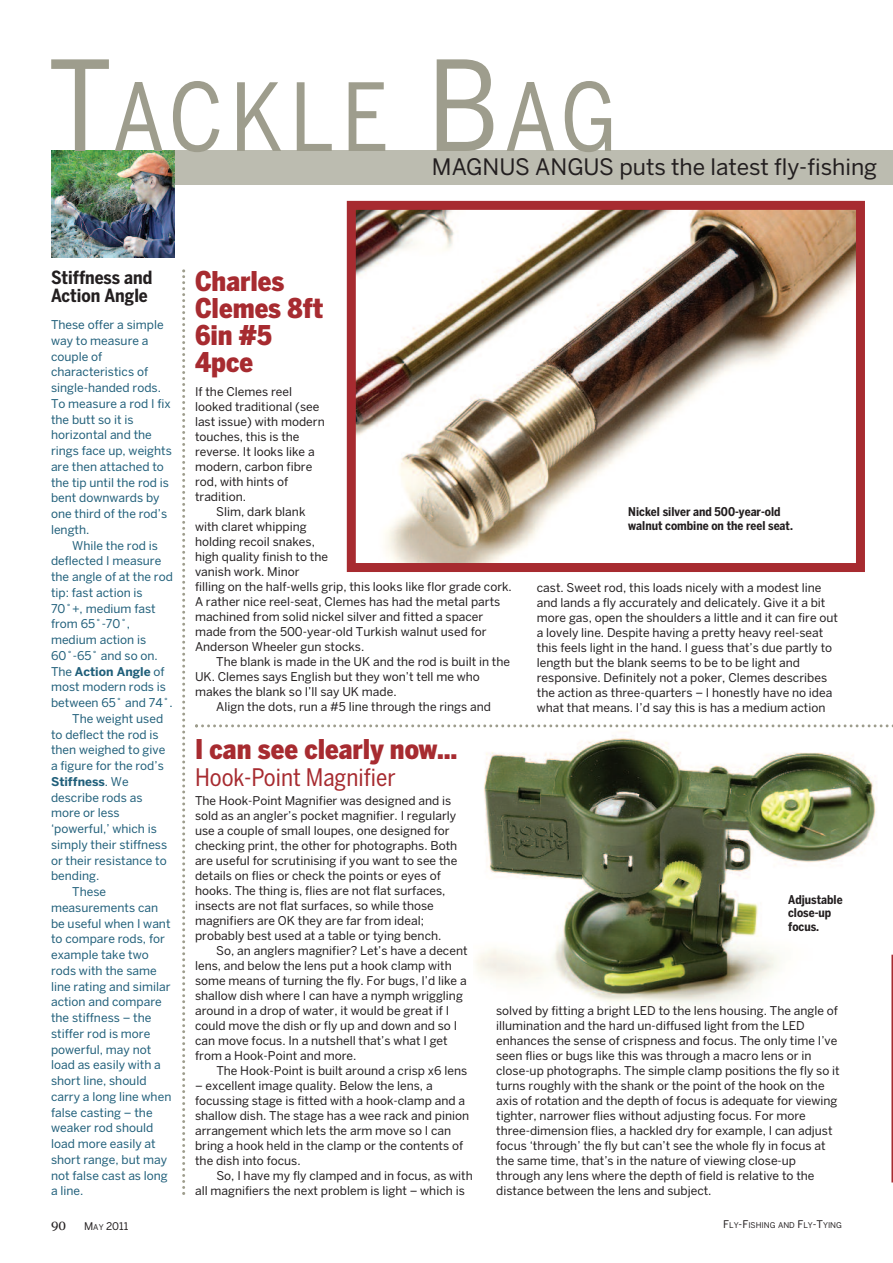
<style>
.page{position:relative;width:893px;height:1263px;background:#fff}
.page>*{position:absolute;margin:0;border:0;box-sizing:border-box;transform-origin:0 0}
.t1{font:92.85px "Benton Sans Cond";letter-spacing:.075em;color:#9e9d8d}
.t2{font:900 27px/27px "Benton Sans Cond";color:#a72b30}
.t3{font:24px "Benton Sans Cond";color:#a72b30}
.t4{font:22.5px "Benton Sans";color:#231f20}
.t5{font:700 18px/18px "Benton Sans Cond";color:#231f20}
.t6{font:13.5px "Fenway";color:#231f20}
.t7{font:12px/15px "Benton Sans";color:#231f20}
.t8{font:12px/15.8px "Benton Sans";color:#205f7a}
.t9{font:700 12px/13.5px "Benton Sans Cond";color:#231f20}
.t10{font:700 12px "Benton Sans";color:#205f7a}
.t11{font:10.5px "Benton Sans";color:#231f20}
.t12{font:7.8px "Benton Sans";color:#231f20}
.s1{font-size:123.75px}
.s2{font-weight:400}
.s3{font-size:7.8px}
.s4{font-size:10.5px}
</style>
<div class="page">
<img style="left:475px;top:736px;width:401px;height:270px">
<div style="left:51px;top:151px;width:842px;height:34px;background:#bcbcb0"></div>
<img style="left:51px;top:151px;width:123px;height:106px">
<svg style="left:182px;top:269px;width:3px;height:926px"></svg>
<svg style="left:195px;top:724px;width:698px;height:3px"></svg>
<img style="left:357px;top:211px;width:498px;height:351px">
<div style="left:347px;top:201px;width:518px;height:371px;border:9px solid #a72b30"></div>
<svg style="left:891px;top:955px;width:2px;height:227px"></svg>
<h1 class="t1" style="left:48px;top:65px;width:571px"><span class="s1">T</span>ACKLE <span class="s1">B</span>AG</h1>
<h3 class="t4" style="left:432px;top:154px;width:447px">MAGNUS ANGUS puts the latest fly-fishing</h3>
<h3 class="t5" style="left:51px;top:268px;width:103px">Stiffness and<br>Action Angle</h3>
<p class="t8" style="left:51px;top:317px;width:122px">These offer a simple way to measure a couple of characteristics of single-handed rods.<br>To measure a rod I fix the butt so it is horizontal and the rings face up, weights are then attached to the tip until the rod is bent downwards by one third of the rod’s length.</p>
<p class="t8" style="left:72px;top:537px;width:87px">While the rod is</p>
<p class="t8" style="left:51px;top:553px;width:112px">deflected I measure</p>
<p class="t8" style="left:51px;top:569px;width:123px">the angle of at the rod</p>
<p class="t8" style="left:51px;top:585px;width:93px">tip: fast action is</p>
<p class="t8" style="left:51px;top:600px;width:106px">70˚+, medium fast</p>
<p class="t8" style="left:51px;top:616px;width:81px">from 65˚-70˚,</p>
<p class="t8" style="left:51px;top:632px;width:97px">medium action is</p>
<p class="t8" style="left:51px;top:648px;width:108px">60˚-65˚ and so on.</p>
<p class="t10" style="left:51px;top:664px;width:115px"><span class="s2">The</span> Action Angle <span class="s2">of</span></p>
<p class="t8" style="left:51px;top:679px;width:117px">most modern rods is</p>
<p class="t8" style="left:51px;top:695px;width:123px">between 65˚ and 74˚.</p>
<p class="t8" style="left:72px;top:711px;width:92px">The weight used</p>
<p class="t8" style="left:51px;top:726px;width:109px">to deflect the rod is</p>
<p class="t8" style="left:51px;top:742px;width:116px">then weighed to give</p>
<p class="t8" style="left:51px;top:758px;width:114px">a figure for the rod’s</p>
<p class="t10" style="left:51px;top:775px;width:79px">Stiffness<span class="s2">. We</span></p>
<p class="t8" style="left:51px;top:789px;width:93px">describe rods as</p>
<p class="t8" style="left:51px;top:805px;width:70px">more or less</p>
<p class="t8" style="left:51px;top:821px;width:107px">‘powerful,’ which is</p>
<p class="t8" style="left:51px;top:837px;width:118px">simply their stiffness</p>
<p class="t8" style="left:51px;top:852px;width:117px">or their resistance to</p>
<p class="t8" style="left:51px;top:868px;width:50px">bending.</p>
<p class="t8" style="left:72px;top:884px;width:35px">These</p>
<p class="t8" style="left:51px;top:900px;width:109px">measurements can</p>
<p class="t8" style="left:51px;top:915px;width:121px">be useful when I want</p>
<p class="t8" style="left:51px;top:931px;width:115px">to compare rods, for</p>
<p class="t8" style="left:51px;top:947px;width:99px">example take two</p>
<p class="t8" style="left:51px;top:963px;width:107px">rods with the same</p>
<p class="t8" style="left:51px;top:978px;width:121px">line rating and similar</p>
<p class="t8" style="left:51px;top:994px;width:112px">action and compare</p>
<p class="t8" style="left:51px;top:1010px;width:102px">the stiffness – the</p>
<p class="t8" style="left:51px;top:1026px;width:101px">stiffer rod is more</p>
<p class="t8" style="left:51px;top:1041px;width:102px">powerful, may not</p>
<p class="t8" style="left:51px;top:1057px;width:111px">load as easily with a</p>
<p class="t8" style="left:51px;top:1073px;width:97px">short line, should</p>
<p class="t8" style="left:51px;top:1089px;width:122px">carry a long line when</p>
<p class="t8" style="left:51px;top:1104px;width:103px">false casting – the</p>
<p class="t8" style="left:51px;top:1120px;width:104px">weaker rod should</p>
<p class="t8" style="left:51px;top:1136px;width:106px">load more easily at</p>
<p class="t8" style="left:51px;top:1152px;width:117px">short range, but may</p>
<p class="t8" style="left:51px;top:1167px;width:118px">not false cast as long</p>
<p class="t8" style="left:51px;top:1183px;width:34px">a line.</p>
<p class="t6" style="left:51px;top:1218px;width:16px">90</p>
<p class="t11" style="left:84px;top:1220px;width:46px">M<span class="s3">AY</span> 2011</p>
<h2 class="t2" style="left:195px;top:268px;width:130px">Charles<br>Clemes 8ft<br>6in #5<br>4pce</h2>
<p class="t7" style="left:195px;top:385px;width:99px">If the Clemes reel</p>
<p class="t7" style="left:195px;top:400px;width:126px">looked traditional (see</p>
<p class="t7" style="left:195px;top:415px;width:131px">last issue) with modern</p>
<p class="t7" style="left:195px;top:430px;width:106px">touches, this is the</p>
<p class="t7" style="left:195px;top:445px;width:121px">reverse. It looks like a</p>
<p class="t7" style="left:195px;top:460px;width:119px">modern, carbon fibre</p>
<p class="t7" style="left:195px;top:475px;width:95px">rod, with hints of</p>
<p class="t7" style="left:195px;top:490px;width:52px">tradition.</p>
<p class="t7" style="left:216px;top:505px;width:91px">Slim, dark blank</p>
<p class="t7" style="left:195px;top:520px;width:113px">with claret whipping</p>
<p class="t7" style="left:195px;top:535px;width:121px">holding recoil snakes,</p>
<p class="t7" style="left:195px;top:550px;width:135px">high quality finish to the</p>
<p class="t7" style="left:195px;top:565px;width:106px">vanish work. Minor</p>
<p class="t7" style="left:195px;top:580px;width:318px">filling on the half-wells grip, this looks like flor grade cork.</p>
<p class="t7" style="left:195px;top:595px;width:307px">A rather nice reel-seat, Clemes has had the metal parts</p>
<p class="t7" style="left:195px;top:610px;width:290px">machined from solid nickel silver and fitted a spacer</p>
<p class="t7" style="left:195px;top:625px;width:293px">made from the 500-year-old Turkish walnut used for</p>
<p class="t7" style="left:195px;top:640px;width:171px">Anderson Wheeler gun stocks.</p>
<p class="t7" style="left:216px;top:655px;width:295px">The blank is made in the UK and the rod is built in the</p>
<p class="t7" style="left:195px;top:670px;width:286px">UK. Clemes says English but they won’t tell me who</p>
<p class="t7" style="left:195px;top:685px;width:203px">makes the blank so I’ll say UK made.</p>
<p class="t7" style="left:216px;top:700px;width:276px">Align the dots, run a #5 line through the rings and</p>
<h2 class="t2" style="left:195px;top:736px;width:264px">I can see clearly now…</h2>
<h3 class="t3" style="left:195px;top:763px;width:202px">Hook-Point Magnifier</h3>
<p class="t9" style="left:628px;top:505px;width:166px">Nickel silver and 500-year-old walnut combine on the reel seat.</p>
<p class="t7" style="left:537px;top:580px;width:303px">cast. Sweet rod, this loads nicely with a modest line and lands a fly accurately and delicately. Give it a bit more gas, open the shoulders a little and it can fire out a lovely line. Despite having a pretty heavy reel-seat this feels light in the hand. I guess that’s due partly to length but the blank seems to be to be light and responsive. Definitely not a poker, Clemes describes the action as three-quarters – I honestly have no idea what that means. I’d say this is has a medium action</p>
<p class="t7" style="left:195px;top:793px;width:264px">The Hook-Point Magnifier was designed and is sold as an angler’s pocket magnifier. I regularly use a couple of small loupes, one designed for checking print, the other for photographs. Both are useful for scrutinising if you want to see the details on flies or check the points or eyes of hooks. The thing is, flies are not flat surfaces, insects are not flat surfaces, so while those magnifiers are OK they are far from ideal; probably best used at a table or tying bench.</p>
<p class="t7" style="left:195px;top:943px;width:274px;text-indent:21px">So, an anglers magnifier? Let’s have a decent lens, and below the lens put a hook clamp with some means of turning the fly. For bugs, I’d like a shallow dish where I can have a nymph wriggling around in a drop of water, it would be great if I could move the dish or fly up and down and so I can move focus. In a nutshell that’s what I get from a Hook-Point and more.</p>
<p class="t7" style="left:216px;top:1063px;width:252px">The Hook-Point is built around a crisp x6 lens</p>
<p class="t7" style="left:195px;top:1078px;width:275px">– excellent image quality. Below the lens, a focussing stage is fitted with a hook-clamp and a shallow dish. The stage has a wee rack and pinion arrangement which lets the arm move so I can bring a hook held in the clamp or the contents of the dish into focus.</p>
<p class="t7" style="left:195px;top:1168px;width:279px;text-indent:21px">So, I have my fly clamped and in focus, as with all magnifiers the next problem is light – which is</p>
<p class="t9" style="left:788px;top:893px;width:56px">Adjustable close-up focus.</p>
<p class="t7" style="left:496px;top:1003px;width:345px">solved by fitting a bright LED to the lens housing. The angle of illumination and the hard un-diffused light from the LED enhances the sense of crispness and focus. The only time I’ve seen flies or bugs like this was through a macro lens or in close-up photographs. The simple clamp positions the fly so it turns roughly with the shank or the point of the hook on the axis of rotation and the depth of focus is adequate for viewing tighter, narrower flies without adjusting focus. For more three-dimension flies, a hackled dry for example, I can adjust focus ‘through’ the fly but can’t see the whole fly in focus at the same time, that’s in the nature of viewing close-up through any lens where the depth of field is relative to the distance between the lens and subject.</p>
<p class="t12" style="left:723px;top:1221px;width:120px"><span class="s4">F</span>LY<span class="s4">-F</span>ISHING AND <span class="s4">F</span>LY<span class="s4">-T</span>YING</p>
</div>
